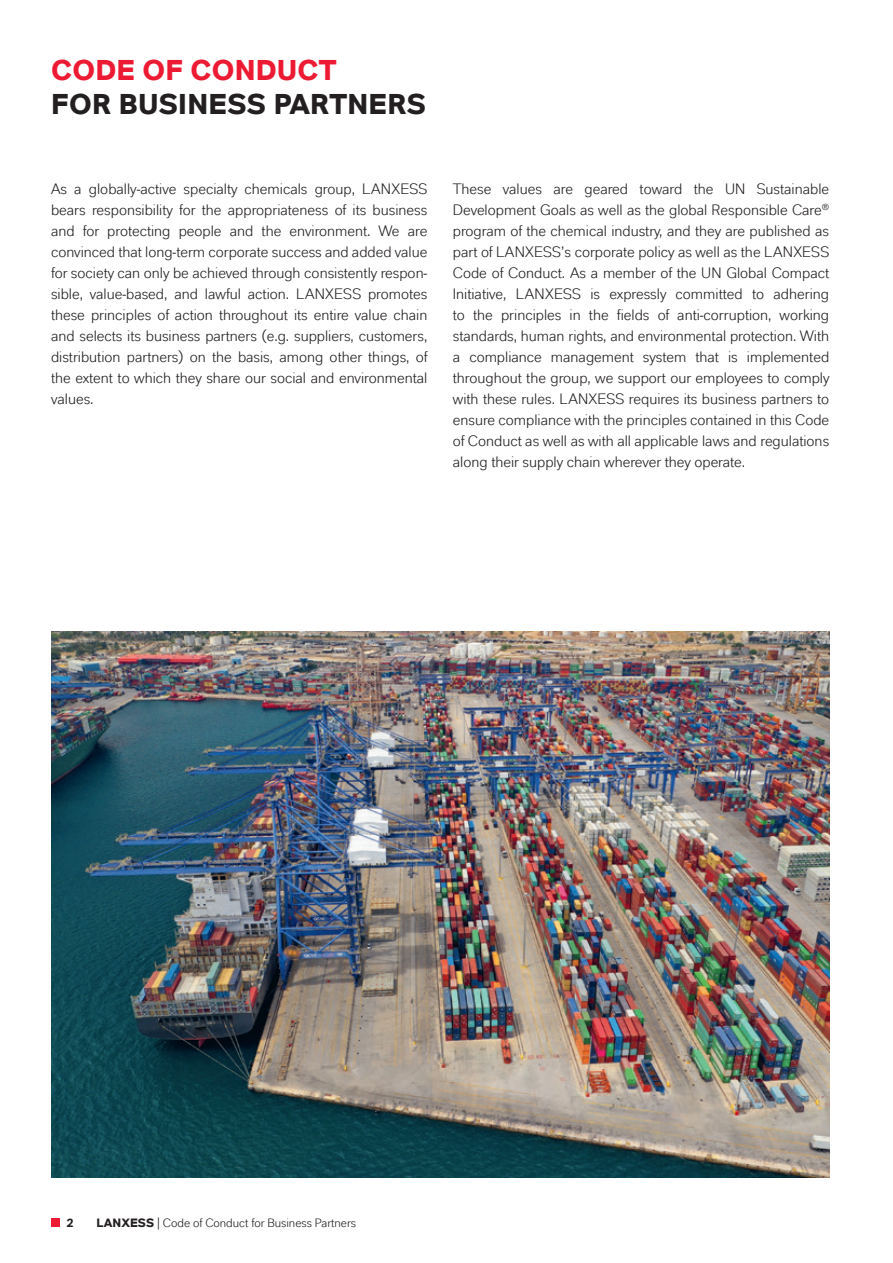
<style>
.page{position:relative;width:893px;height:1263px;background:#fff}
.page>*{position:absolute;margin:0;border:0;box-sizing:border-box;transform-origin:0 0}
.Überschrift{font:700 28.5px/34.2px "Lanxess Global";letter-spacing:.01em;color:#231f20}
.Fließtext{font:15px/21px "Lanxess Global";color:#231f20;text-align:justify}
.t1{font:12px "Lanxess";color:#231f20}
.t2{font:700 12px "Lanxess Global";color:#231f20}
.s1{color:#ed1a33}
.s2{font-family:"Lanxess Global";font-weight:700}
</style>
<div class="page">
<img style="left:51px;top:631px;width:778px;height:547px">
<div style="left:51px;top:1218px;width:9px;height:9px;background:#ed1a33"></div>
<p class="Überschrift" style="left:51px;top:53px;width:376px"><span class="s1">CODE OF CONDUCT<br></span>FOR BUSINESS PARTNERS</p>
<p class="Fließtext" style="left:51px;top:178px;width:378px">As a globally-active specialty chemicals group, LANXESS bears responsibility for the appropriateness of its business and for protecting people and the environment. We are convinced that long-term corporate success and added value for society can only be achieved through consistently respon&shy;sible, value-based, and lawful action. LANXESS promotes these principles of action throughout its entire value chain and selects its business partners (e.g. suppliers, customers, distribution partners) on the basis, among other things, of the extent to which they share our social and environmental values.</p>
<p class="Fließtext" style="left:453px;top:178px;width:378px">These values are geared toward the UN Sustainable Development Goals as well as the global Responsible Care<sup>® </sup>program of the chemical industry, and they are published as part of LANXESS’s corporate policy as well as the LANXESS Code of Conduct. As a member of the UN Global Compact Initiative, LANXESS is expressly committed to adhering to the principles in the fields of anti-corruption, working standards, human rights, and environmental protection. With a compliance management system that is implemented throughout the group, we support our employees to comply with these rules. LANXESS requires its business partners to ensure compliance with the principles contained in this Code of Conduct as well as with all applicable laws and regulations along their supply chain wherever they operate.</p>
<p class="t2" style="left:67px;top:1216px;width:9px">2</p>
<p class="t1" style="left:97px;top:1216px;width:261px"><span class="s2">LANXESS</span> | Code of Conduct for Business Partners</p>
</div>
